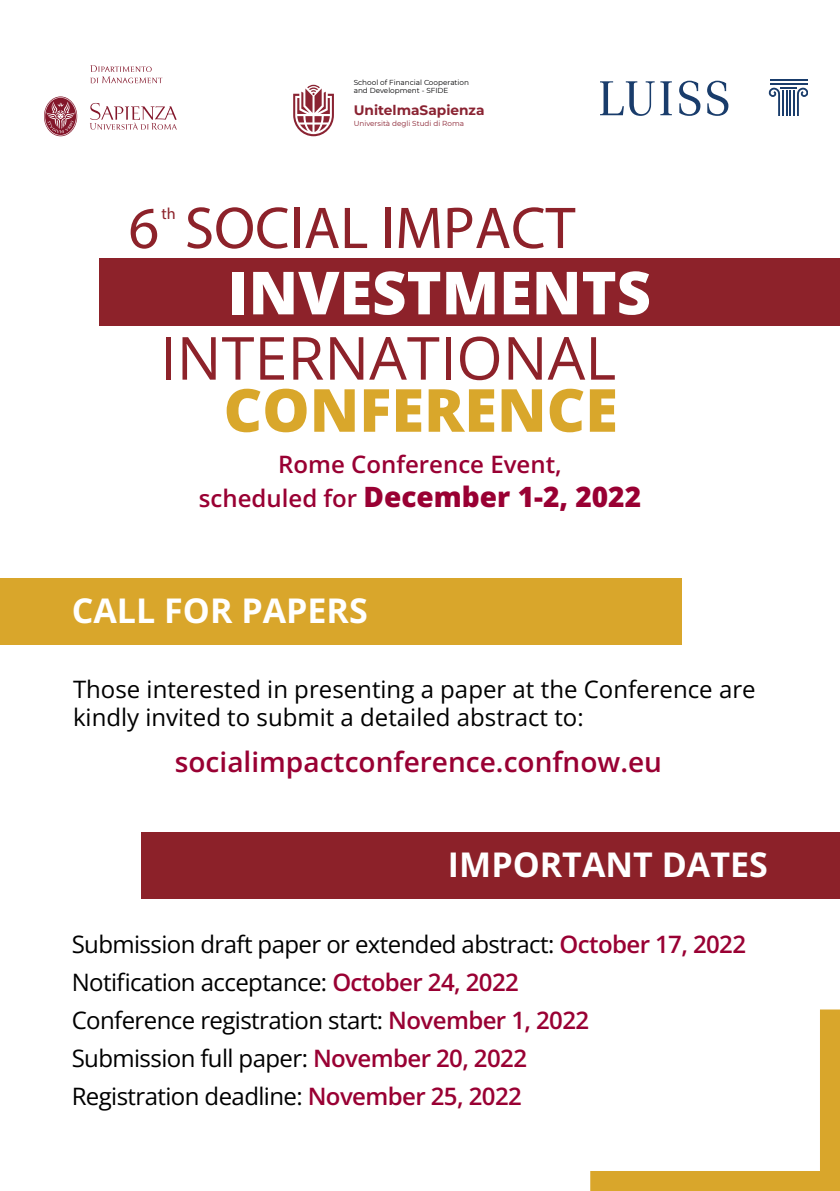
<style>
.page{position:relative;width:840px;height:1191px;background:#fff}
.page>*{position:absolute;margin:0;border:0;box-sizing:border-box;transform-origin:0 0}
.t1{font:59.4px "Open Sans";color:#8d222a}
.t2{font:700 34px "Open Sans";color:#fff}
.t3{font:600 28px "Open Sans";color:#903}
.t4{font:800 28px "Open Sans";color:#903}
.t5{font:24px/38px "Open Sans";letter-spacing:-.025em;color:#000}
.t6{font:24px/28.8px "Open Sans";color:#000}
.t7{font:600 24px "Open Sans";color:#903}
.t8{font:16.2px "Open Sans";color:#8d222a}
.t9{font:700 13.8px "Montserrat";color:#8a2332}
.t10{font:7.2px/8px "Montserrat";color:#020203}
.t11{font:7.2px "Montserrat";color:#8a2332}
.s1{font-weight:600;font-size:24px}
.s2{font-weight:600;color:#903}
</style>
<div class="page">
<svg style="left:44px;top:96px;width:33px;height:40px"></svg>
<svg style="left:45px;top:97px;width:31px;height:38px"></svg>
<svg style="left:90px;top:65px;width:72px;height:18px"></svg>
<svg style="left:90px;top:103px;width:87px;height:27px"></svg>
<svg style="left:293px;top:85px;width:41px;height:51px"></svg>
<svg style="left:600px;top:81px;width:54px;height:35px"></svg>
<svg style="left:660px;top:81px;width:11px;height:34px"></svg>
<svg style="left:679px;top:81px;width:21px;height:35px"></svg>
<svg style="left:707px;top:81px;width:21px;height:35px"></svg>
<hr style="left:769px;top:79px;width:37px;height:2px;background:#193c6b">
<hr style="left:769px;top:83px;width:37px;height:2px;background:#193c6b">
<svg style="left:768px;top:87px;width:38px;height:29px"></svg>
<div style="left:0;top:578px;width:681px;height:66px;background:#d9a62b"></div>
<div style="left:141px;top:832px;width:698px;height:66px;background:#8c2129"></div>
<svg style="left:590px;top:1009px;width:249px;height:182px"></svg>
<div style="left:100px;top:258px;width:739px;height:68px;background:#8d222a"></div>
<div style="left:166px;top:337px;width:5px;height:43px;background:#8d222a"></div>
<svg style="left:182px;top:337px;width:33px;height:43px"></svg>
<svg style="left:222px;top:337px;width:32px;height:43px"></svg>
<svg style="left:260px;top:337px;width:24px;height:43px"></svg>
<svg style="left:293px;top:337px;width:30px;height:43px"></svg>
<svg style="left:330px;top:337px;width:33px;height:43px"></svg>
<svg style="left:369px;top:337px;width:70px;height:43px"></svg>
<div style="left:445px;top:337px;width:5px;height:43px;background:#8d222a"></div>
<svg style="left:460px;top:336px;width:39px;height:44px"></svg>
<svg style="left:508px;top:337px;width:33px;height:43px"></svg>
<svg style="left:547px;top:337px;width:67px;height:43px"></svg>
<svg style="left:226px;top:388px;width:80px;height:44px"></svg>
<svg style="left:314px;top:389px;width:40px;height:43px"></svg>
<svg style="left:364px;top:389px;width:25px;height:43px"></svg>
<svg style="left:396px;top:389px;width:25px;height:43px"></svg>
<svg style="left:428px;top:389px;width:66px;height:43px"></svg>
<svg style="left:501px;top:389px;width:40px;height:43px"></svg>
<svg style="left:549px;top:389px;width:34px;height:43px"></svg>
<svg style="left:589px;top:389px;width:25px;height:43px"></svg>
<div style="left:232px;top:272px;width:12px;height:42px;background:#fff"></div>
<svg style="left:253px;top:271px;width:187px;height:44px"></svg>
<svg style="left:446px;top:272px;width:48px;height:42px"></svg>
<svg style="left:503px;top:272px;width:25px;height:42px"></svg>
<svg style="left:536px;top:272px;width:40px;height:42px"></svg>
<svg style="left:583px;top:271px;width:65px;height:44px"></svg>
<p class="t10" style="left:353px;top:78px;width:117px">School of Financial Cooperation and Development - SFIDE</p>
<p class="t9" style="left:353px;top:101px;width:132px">UnitelmaSapienza</p>
<p class="t11" style="left:353px;top:118px;width:112px">Università degli Studi di Roma</p>
<h1 class="t1" style="left:129px;top:191px;width:448px">6 SOCIAL IMPACT</h1>
<p class="t8" style="left:161px;top:204px;width:16px">th</p>
<p class="t7" style="left:278px;top:448px;width:285px">Rome Conference Event,</p>
<p class="t4" style="left:199px;top:477px;width:443px"><span class="s1">scheduled for</span> December 1-2, 2022</p>
<h2 class="t2" style="left:72px;top:587px;width:297px">CALL FOR PAPERS</h2>
<p class="t6" style="left:73px;top:674px;width:683px">Those interested in presenting a paper at the Conference are kindly invited to submit a detailed abstract to:</p>
<p class="t3" style="left:175px;top:742px;width:488px">socialimpactconference.confnow.eu</p>
<h2 class="t2" style="left:447px;top:841px;width:321px">IMPORTANT DATES</h2>
<p class="t5" style="left:72px;top:925px;width:675px">Submission draft paper or extended abstract: <span class="s2">October 17, 2022<br></span>Notification acceptance: <span class="s2">October 24, 2022<br></span>Conference registration start: <span class="s2">November 1, 2022<br></span>Submission full paper: <span class="s2">November 20, 2022<br></span>Registration deadline: <span class="s2">November 25, 2022</span></p>
</div>
